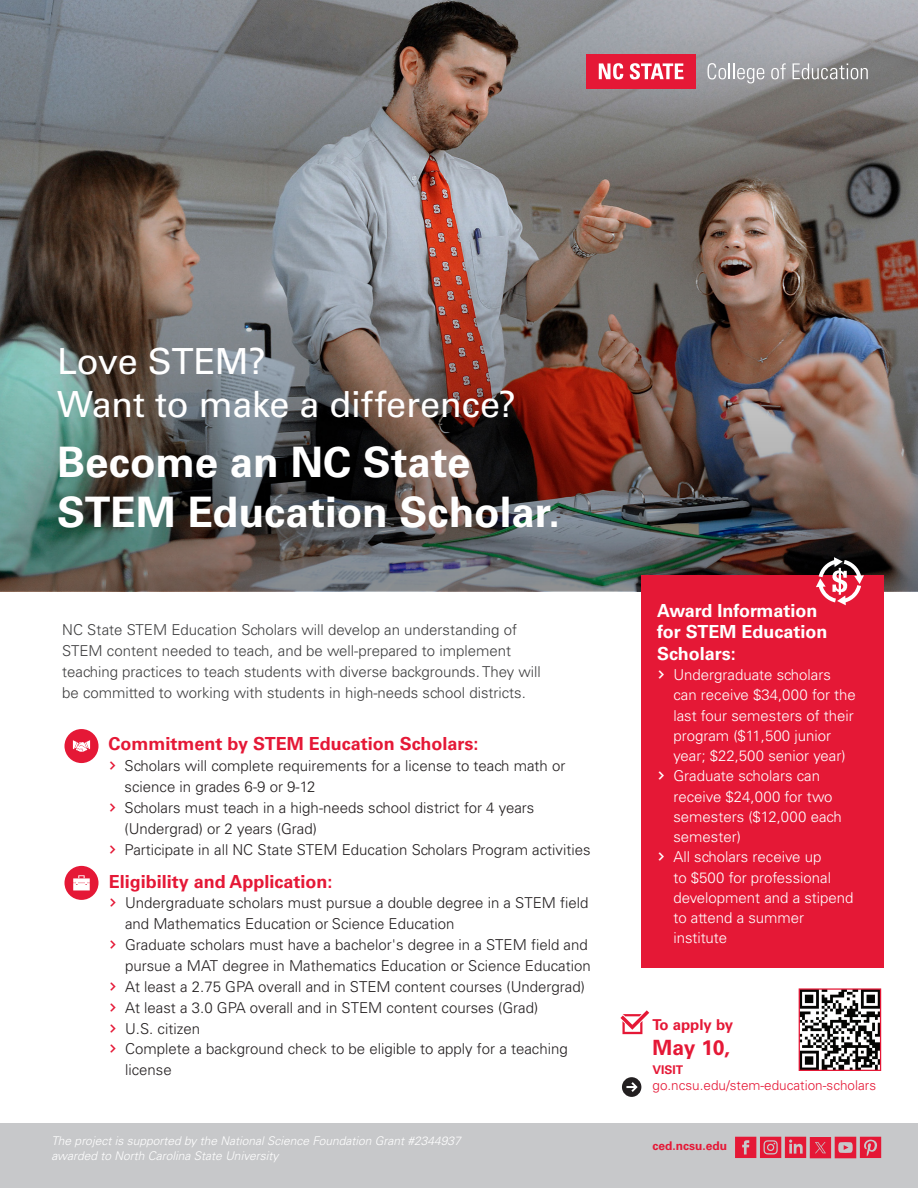
<style>
.page{position:relative;width:918px;height:1188px;background:#fff}
.page>*{position:absolute;margin:0;border:0;box-sizing:border-box;transform-origin:0 0}
.t1{font:700 42px/50.4px "Univers LT Std";color:#fff}
.t2{font:36px/43.2px "Univers LT Std";letter-spacing:-.005em;color:#fff}
.t3{font:700 21px "Univers LT Std";color:#e51836}
.t4{font:700 18px "Univers LT Std";color:#e51836}
.t5{font:700 18px/21.6px "Univers LT Std";color:#fff}
.t6{font:300 15px/21px "Univers LT Std";color:#231f20}
.t7{font:300 15px/20.2px "Univers LT Std";color:#fff}
.t8{font:300 15px/21px "Univers LT Std";color:#3e3e3f}
.t9{font:700 15px "Univers LT Std";color:#e51836}
.t10{font:300 13.5px "Univers LT Std";color:#e51836}
.t11{font:italic 300 12px/14.4px "Univers LT Std";color:#fff}
.t12{font:700 12px "Univers LT Std";color:#e51836}
.s1{font-family:"NC State Right Arrow";font-weight:400;color:#e51836}
.s2{font-family:"NC State Right Arrow";font-weight:400}
</style>
<div class="page">
<img style="left:0;top:0;width:918px;height:188px">
<img style="left:0;top:188px;width:918px;height:404px">
<div style="left:641px;top:575px;width:242px;height:392px;background:#e51836"></div>
<div style="left:0;top:1124px;width:918px;height:64px;background:#c7c8ca"></div>
<svg style="left:735px;top:1137px;width:146px;height:21px"></svg>
<svg style="left:816px;top:557px;width:48px;height:48px"></svg>
<svg style="left:620px;top:1010px;width:29px;height:24px"></svg>
<div style="left:587px;top:54px;width:109px;height:35px;background:#e51836"></div>
<svg style="left:599px;top:63px;width:24px;height:16px"></svg>
<svg style="left:630px;top:63px;width:54px;height:16px"></svg>
<svg style="left:708px;top:63px;width:56px;height:20px"></svg>
<svg style="left:771px;top:63px;width:15px;height:16px"></svg>
<svg style="left:793px;top:63px;width:75px;height:16px"></svg>
<svg style="left:801px;top:990px;width:78px;height:79px"></svg>
<div style="left:799px;top:988px;width:82px;height:83px;border:1px solid #e51836"></div>
<div style="left:622px;top:1077px;width:19px;height:20px;background:#231f20;border-radius:50%"></div>
<svg style="left:626px;top:1082px;width:12px;height:10px"></svg>
<div style="left:64px;top:729px;width:35px;height:34px;background:#e51836;border-radius:50%"></div>
<svg style="left:73px;top:740px;width:17px;height:12px"></svg>
<div style="left:64px;top:866px;width:35px;height:34px;background:#e51836;border-radius:50%"></div>
<svg style="left:73px;top:875px;width:17px;height:15px"></svg>
<h2 class="t2" style="left:57px;top:340px;width:460px">Love STEM?<br>Want to make a difference?</h2>
<h1 class="t1" style="left:57px;top:437px;width:504px">Become an NC State<br>STEM Education Scholar.</h1>
<p class="t8" style="left:62px;top:619px;width:480px">NC State STEM Education Scholars will develop an understanding of STEM content needed to teach, and be well-prepared to implement teaching practices to teach students with diverse backgrounds. They will be committed to working with students in high-needs school districts.</p>
<p class="t4" style="left:108px;top:733px;width:371px">Commitment by STEM Education Scholars:</p>
<p class="t6" style="left:125px;top:755px;width:442px;text-indent:-15px"><span class="s1">•</span> Scholars will complete requirements for a license to teach math or science in grades 6-9 or 9-12</p>
<p class="t6" style="left:125px;top:797px;width:411px;text-indent:-15px"><span class="s1">•</span> Scholars must teach in a high-needs school district for 4 years (Undergrad) or 2 years (Grad)</p>
<p class="t6" style="left:110px;top:839px;width:482px"><span class="s1">•</span> Participate in all NC State STEM Education Scholars Program activities</p>
<p class="t4" style="left:109px;top:872px;width:225px">Eligibility and Application:</p>
<p class="t6" style="left:125px;top:893px;width:465px;line-height:20.5px;text-indent:-15px"><span class="s1">•</span> Undergraduate scholars must pursue a double degree in a STEM field and Mathematics Education or Science Education</p>
<p class="t6" style="left:111px;top:934px;width:482px;text-align:right"><span class="s1">•</span> Graduate scholars must have a bachelor's degree in a STEM field and pursue a MAT degree in Mathematics Education or Science Education</p>
<p class="t6" style="left:111px;top:976px;width:476px"><span class="s1">•</span> At least a 2.75 GPA overall and in STEM content courses (Undergrad)</p>
<p class="t6" style="left:111px;top:997px;width:429px"><span class="s1">•</span> At least a 3.0 GPA overall and in STEM content courses (Grad)</p>
<p class="t6" style="left:111px;top:1018px;width:91px"><span class="s1">•</span> U.S. citizen</p>
<p class="t6" style="left:125px;top:1038px;width:444px;text-indent:-15px"><span class="s1">•</span> Complete a background check to be eligible to apply for a teaching license</p>
<p class="t11" style="left:52px;top:1134px;width:411px">The project is supported by the National Science Foundation Grant #2344937 awarded to North Carolina State University</p>
<p class="t5" style="left:657px;top:600px;width:172px">Award Information for STEM Education<br>Scholars:</p>
<p class="t7" style="left:673px;top:665px;width:184px;text-indent:-15px"><span class="s2">•</span> Undergraduate scholars can receive $34,000 for the last four semesters of their program ($11,500 junior year; $22,500 senior year)</p>
<p class="t7" style="left:673px;top:766px;width:170px;text-indent:-15px"><span class="s2">•</span> Graduate scholars can receive $24,000 for two semesters ($12,000 each semester)</p>
<p class="t7" style="left:673px;top:847px;width:182px;text-indent:-15px"><span class="s2">•</span> All scholars receive up<br>to $500 for professional development and a stipend to attend a summer institute</p>
<p class="t9" style="left:653px;top:1016px;width:82px">To apply by</p>
<h3 class="t3" style="left:653px;top:1035px;width:79px">May 10,</h3>
<p class="t12" style="left:653px;top:1063px;width:32px">VISIT</p>
<p class="t10" style="left:653px;top:1077px;width:225px">go.ncsu.edu/stem-education-scholars</p>
<p class="t12" style="left:652px;top:1139px;width:76px">ced.ncsu.edu</p>
</div>
